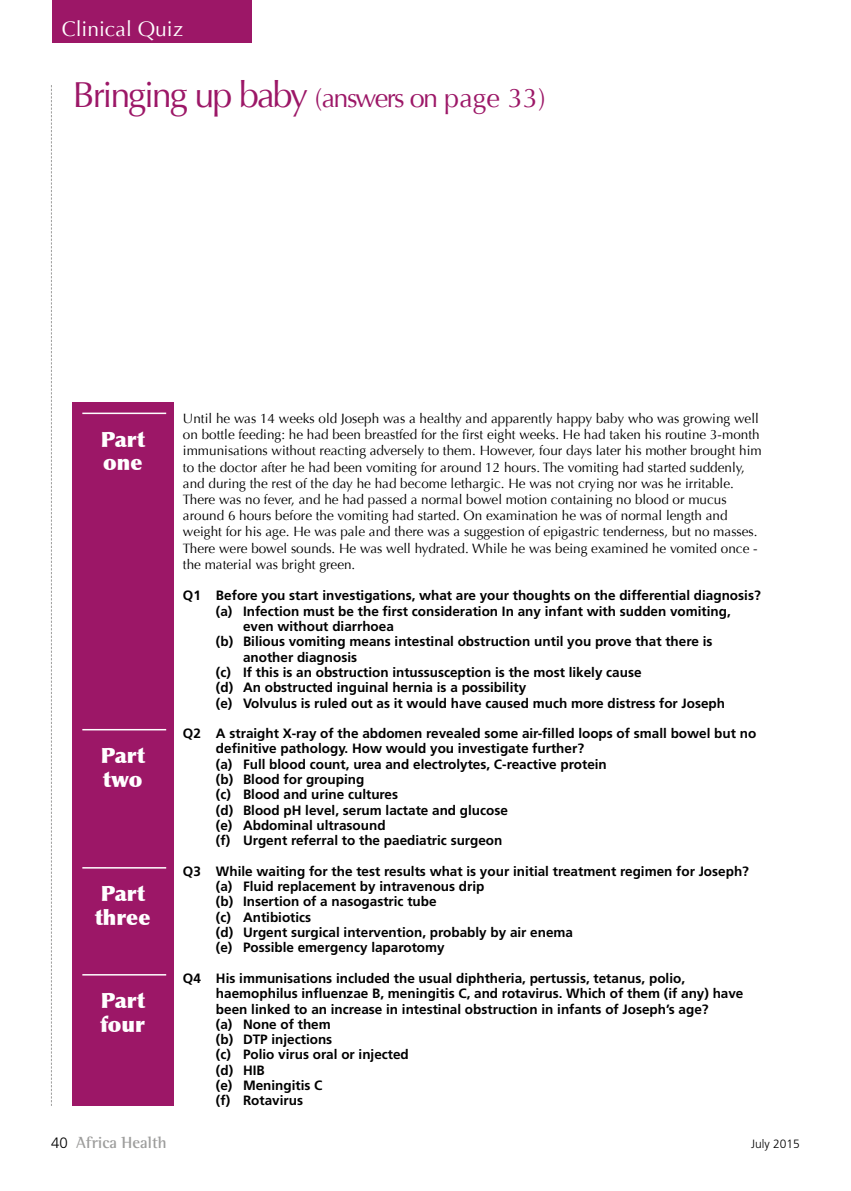
<style>
.page{position:relative;width:851px;height:1191px;background:#fff}
.page>*{position:absolute;margin:0;border:0;box-sizing:border-box;transform-origin:0 0}
.t1{font:27px "Optima";letter-spacing:-.06em;color:#9c1767}
.t2{font:21px "Optima";color:#fff}
.t3{font:900 21px/23.5px "Optima";color:#fff}
.t4{font:700 16.5px "Rotis Semi Serif";color:#9d9d9c}
.t5{font:700 13.5px/15.3px "Frutiger LT Std";color:#000}
.t6{font:13.5px/16.2px "Optima";color:#000}
.t7{font:300 12px "Frutiger LT Std";color:#000}
.s1{font-size:36px}
.s2{font-family:"Frutiger LT Std";font-weight:300;font-size:15px;color:#000}
</style>
<div class="page">
<svg style="left:51px;top:85px;width:1px;height:1021px"></svg>
<div style="left:52px;top:0;width:200px;height:42px;background:#9c1767"></div>
<div style="left:73px;top:402px;width:101px;height:704px;background:#9c1767"></div>
<hr style="left:82px;top:412px;width:84px;height:2px;background:#fff">
<hr style="left:82px;top:729px;width:84px;height:1px;background:#fff">
<hr style="left:82px;top:867px;width:84px;height:1px;background:#fff">
<hr style="left:82px;top:974px;width:84px;height:1px;background:#fff">
<h2 class="t2" style="left:62px;top:17px;width:123px">Clinical Quiz</h2>
<h2 class="t2" style="left:62px;top:17px;width:172px">Medicin Pub PDF</h2>
<h2 class="t2" style="left:80px;top:17px;width:67px">Feature</h2>
<h1 class="t1" style="left:73px;top:82px;width:474px"><span class="s1">Bringing up baby</span> (answers on page 33)</h1>
<h2 class="t3" style="left:101px;top:427px;width:46px">Part one</h2>
<h2 class="t3" style="left:101px;top:744px;width:46px">Part two</h2>
<h2 class="t3" style="left:95px;top:882px;width:57px">Part three</h2>
<h2 class="t3" style="left:101px;top:989px;width:46px">Part four</h2>
<p class="t6" style="left:183px;top:410px;width:580px">Until he was 14 weeks old Joseph was a healthy and apparently happy baby who was growing well on bottle feeding: he had been breastfed for the first eight weeks. He had taken his routine 3-month immunisations without reacting adversely to them. However, four days later his mother brought him to the doctor after he had been vomiting for around 12 hours. The vomiting had started suddenly, and during the rest of the day he had become lethargic. He was not crying nor was he irritable.<br>There was no fever, and he had passed a normal bowel motion containing no blood or mucus around 6 hours before the vomiting had started. On examination he was of normal length and weight for his age. He was pale and there was a suggestion of epigastric tenderness, but no masses.<br>There were bowel sounds. He was well hydrated. While he was being examined he vomited once - the material was bright green.</p>
<p class="t5" style="left:183px;top:588px;width:579px">Q1 Before you start investigations, what are your thoughts on the differential diagnosis?</p>
<p class="t5" style="left:216px;top:603px;width:516px">(a) Infection must be the first consideration In any infant with sudden vomiting,</p>
<p class="t5" style="left:243px;top:619px;width:152px">even without diarrhoea</p>
<p class="t5" style="left:216px;top:634px;width:498px">(b) Bilious vomiting means intestinal obstruction until you prove that there is</p>
<p class="t5" style="left:243px;top:649px;width:116px">another diagnosis</p>
<p class="t5" style="left:216px;top:664px;width:427px">(c) If this is an obstruction intussusception is the most likely cause</p>
<p class="t5" style="left:216px;top:680px;width:312px">(d) An obstructed inguinal hernia is a possibility</p>
<p class="t5" style="left:216px;top:695px;width:510px">(e) Volvulus is ruled out as it would have caused much more distress for Joseph</p>
<p class="t5" style="left:216px;top:726px;width:541px;text-indent:-33px">Q2 A straight X-ray of the abdomen revealed some air-filled loops of small bowel but no definitive pathology. How would you investigate further?<br>(a) Full blood count, urea and electrolytes, C-reactive protein<br>(b) Blood for grouping<br>(c) Blood and urine cultures<br>(d) Blood pH level, serum lactate and glucose<br>(e) Abdominal ultrasound<br>(f) Urgent referral to the paediatric surgeon</p>
<p class="t5" style="left:216px;top:863px;width:534px;text-indent:-33px">Q3 While waiting for the test results what is your initial treatment regimen for Joseph? (a) Fluid replacement by intravenous drip<br>(b) Insertion of a nasogastric tube<br>(c) Antibiotics<br>(d) Urgent surgical intervention, probably by air enema<br>(e) Possible emergency laparotomy</p>
<p class="t5" style="left:216px;top:970px;width:529px;text-indent:-33px">Q4 His immunisations included the usual diphtheria, pertussis, tetanus, polio, haemophilus influenzae B, meningitis C, and rotavirus. Which of them (if any) have been linked to an increase in intestinal obstruction in infants of Joseph’s age?<br>(a) None of them<br>(b) DTP injections<br>(c) Polio virus oral or injected<br>(d) HIB<br>(e) Meningitis C<br>(f) Rotavirus</p>
<p class="t4" style="left:51px;top:1132px;width:117px"><span class="s2">40</span> Africa Health</p>
<p class="t7" style="left:751px;top:1137px;width:50px">July 2015</p>
</div>
